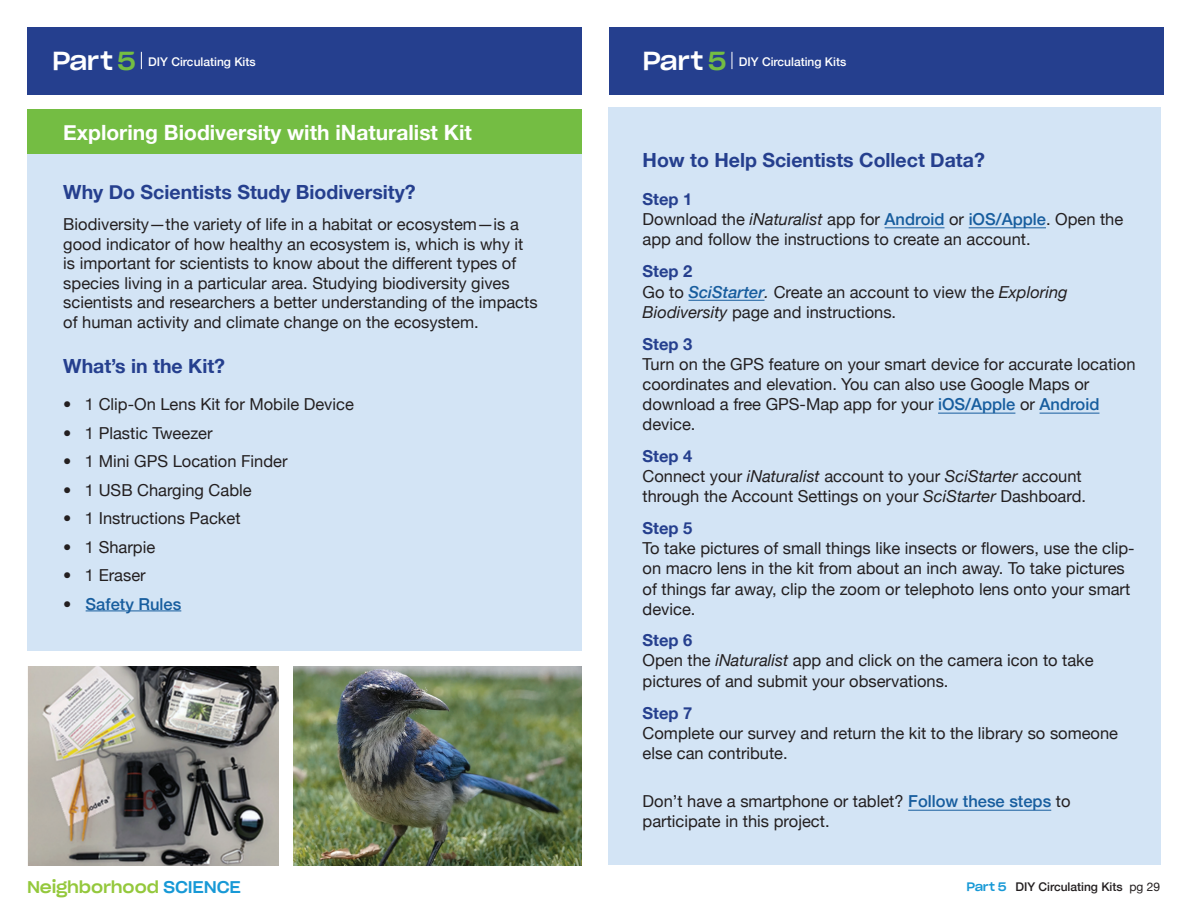
<style>
.page{position:relative;width:1188px;height:918px;background:#fff}
.page>*{position:absolute;margin:0;border:0;box-sizing:border-box;transform-origin:0 0}
.t1{font:700 21px "Helvetica Neue";color:#fff}
.t2{font:700 19.5px "Helvetica Neue";color:#253f8e}
.t3{font:16.5px/20.4px "Helvetica Neue";color:#231f20}
.t4{font:16.5px "Sharp Grotesk DB Medium 22";letter-spacing:-.01em;color:#94c83c}
.t5{font:700 16.5px "Helvetica Neue";color:#253f8e}
.t6{font:500 16.5px "Helvetica Neue";color:#175d9e}
.t7{font:500 12px "Helvetica Neue";color:#fff}
.t8{font:500 12px "Helvetica Neue";color:#231f20}
.s1{font-family:"Sharp Grotesk DB Medium 22";font-weight:400;font-size:25.5px}
.s2{font-family:"Sharp Grotesk DB Medium 22";font-weight:400;font-size:25.5px;color:#74bd43}
.s3{font-weight:500}
.s4{color:#231f20}
.s5{font-weight:700;color:#253f8e}
.s6{font-style:italic}
.s7{font-weight:500;color:#175d9e}
.s8{font-weight:500;font-style:italic;color:#175d9e}
.s9{color:#1899d6}
.s10{font-family:"Sharp Grotesk DB Medium 22";font-weight:400;color:#1899d6}
.s11{font-weight:400}
</style>
<div class="page">
<div style="left:27px;top:27px;width:554px;height:67px;background:#253f8e"></div>
<svg style="left:141px;top:52px;width:1px;height:17px"></svg>
<div style="left:27px;top:109px;width:554px;height:542px;background:#d3e4f5"></div>
<div style="left:608px;top:107px;width:553px;height:758px;background:#d3e4f5"></div>
<hr style="left:908px;top:810px;width:143px;height:1px;background:#175d9e">
<hr style="left:1040px;top:413px;width:59px;height:1px;background:#175d9e">
<hr style="left:938px;top:413px;width:77px;height:1px;background:#175d9e">
<hr style="left:688px;top:300px;width:77px;height:1px;background:#175d9e">
<hr style="left:969px;top:227px;width:77px;height:1px;background:#175d9e">
<hr style="left:885px;top:227px;width:60px;height:1px;background:#175d9e">
<div style="left:609px;top:27px;width:554px;height:67px;background:#253f8e"></div>
<svg style="left:732px;top:52px;width:1px;height:17px"></svg>
<div style="left:27px;top:109px;width:554px;height:45px;background:#74bd43"></div>
<hr style="left:86px;top:610px;width:95px;height:1px;background:#175d9e">
<img style="left:28px;top:666px;width:251px;height:199px">
<img style="left:293px;top:666px;width:288px;height:199px">
<p class="t7" style="left:52px;top:52px;width:205px"><span class="s1">Part</span> <span class="s2">5</span> DIY Circulating Kits</p>
<p class="t1" style="left:63px;top:116px;width:410px">Exploring Biodiversity with iNaturalist Kit</p>
<p class="t2" style="left:63px;top:176px;width:354px">Why Do Scientists Study Biodiversity?</p>
<p class="t3" style="left:63px;top:216px;width:476px;line-height:19.5px">Biodiversity—the variety of life in a habitat or ecosystem—is a good indicator of how healthy an ecosystem is, which is why it is important for scientists to know about the different types of species living in a particular area. Studying biodiversity gives scientists and researchers a better understanding of the impacts of human activity and climate change on the ecosystem.</p>
<p class="t2" style="left:63px;top:350px;width:163px">What’s in the Kit?</p>
<p class="t3" style="left:63px;top:395px;width:292px"><span class="s3">•</span> 1 Clip-On Lens Kit for Mobile Device</p>
<p class="t3" style="left:63px;top:424px;width:151px"><span class="s3">•</span> 1 Plastic Tweezer</p>
<p class="t3" style="left:63px;top:452px;width:226px"><span class="s3">•</span> 1 Mini GPS Location Finder</p>
<p class="t3" style="left:63px;top:481px;width:190px"><span class="s3">•</span> 1 USB Charging Cable</p>
<p class="t3" style="left:63px;top:509px;width:179px"><span class="s3">•</span> 1 Instructions Packet</p>
<p class="t3" style="left:63px;top:538px;width:93px"><span class="s3">•</span> 1 Sharpie</p>
<p class="t3" style="left:63px;top:566px;width:84px"><span class="s3">•</span> 1 Eraser</p>
<p class="t6" style="left:63px;top:591px;width:120px"><span class="s4">•</span> Safety Rules</p>
<p class="t7" style="left:643px;top:52px;width:205px"><span class="s1">Part</span> <span class="s2">5</span> DIY Circulating Kits</p>
<p class="t2" style="left:643px;top:145px;width:344px">How to Help Scientists Collect Data?</p>
<p class="t3" style="left:643px;top:189px;width:482px"><span class="s5">Step 1<br></span>Download the <span class="s6">iNaturalist</span> app for <span class="s7">Android</span> or <span class="s7">iOS/Apple</span>. Open the app and follow the instructions to create an account.</p>
<p class="t3" style="left:643px;top:262px;width:427px"><span class="s5">Step 2<br></span>Go to <span class="s8">SciStarter</span><span class="s6">.</span> Create an account to view the <span class="s6">Exploring<br>Biodiversity</span> page and instructions.</p>
<p class="t5" style="left:643px;top:331px;width:51px">Step 3</p>
<p class="t3" style="left:643px;top:355px;width:494px">Turn on the GPS feature on your smart device for accurate location coordinates and elevation. You can also use Google Maps or download a free GPS-Map app for your <span class="s7">iOS/Apple</span> or <span class="s7">Android </span>device.</p>
<p class="t3" style="left:643px;top:446px;width:445px"><span class="s5">Step 4<br></span>Connect your <span class="s6">iNaturalist</span> account to your <span class="s6">SciStarter</span> account through the Account Settings on your <span class="s6">SciStarter</span> Dashboard.</p>
<p class="t5" style="left:643px;top:516px;width:51px">Step 5</p>
<p class="t3" style="left:643px;top:539px;width:494px">To take pictures of small things like insects or flowers, use the clip&shy;on macro lens in the kit from about an inch away. To take pictures of things far away, clip the zoom or telephoto lens onto your smart device.</p>
<p class="t3" style="left:643px;top:631px;width:453px"><span class="s5">Step 6<br></span>Open the <span class="s6">iNaturalist</span> app and click on the camera icon to take pictures of and submit your observations.</p>
<p class="t5" style="left:643px;top:700px;width:51px">Step 7</p>
<p class="t3" style="left:643px;top:724px;width:477px">Complete our survey and return the kit to the library so someone else can contribute.</p>
<p class="t3" style="left:643px;top:793px;width:429px;line-height:19px">Don’t have a smartphone or tablet? <span class="s7">Follow these steps</span> to participate in this project.</p>
<p class="t4" style="left:27px;top:873px;width:215px">Neighborhood <span class="s9">SCIENCE</span></p>
<p class="t8" style="left:967px;top:877px;width:195px"><span class="s10">Part 5</span> DIY Circulating Kits <span class="s11">pg 29</span></p>
</div>
